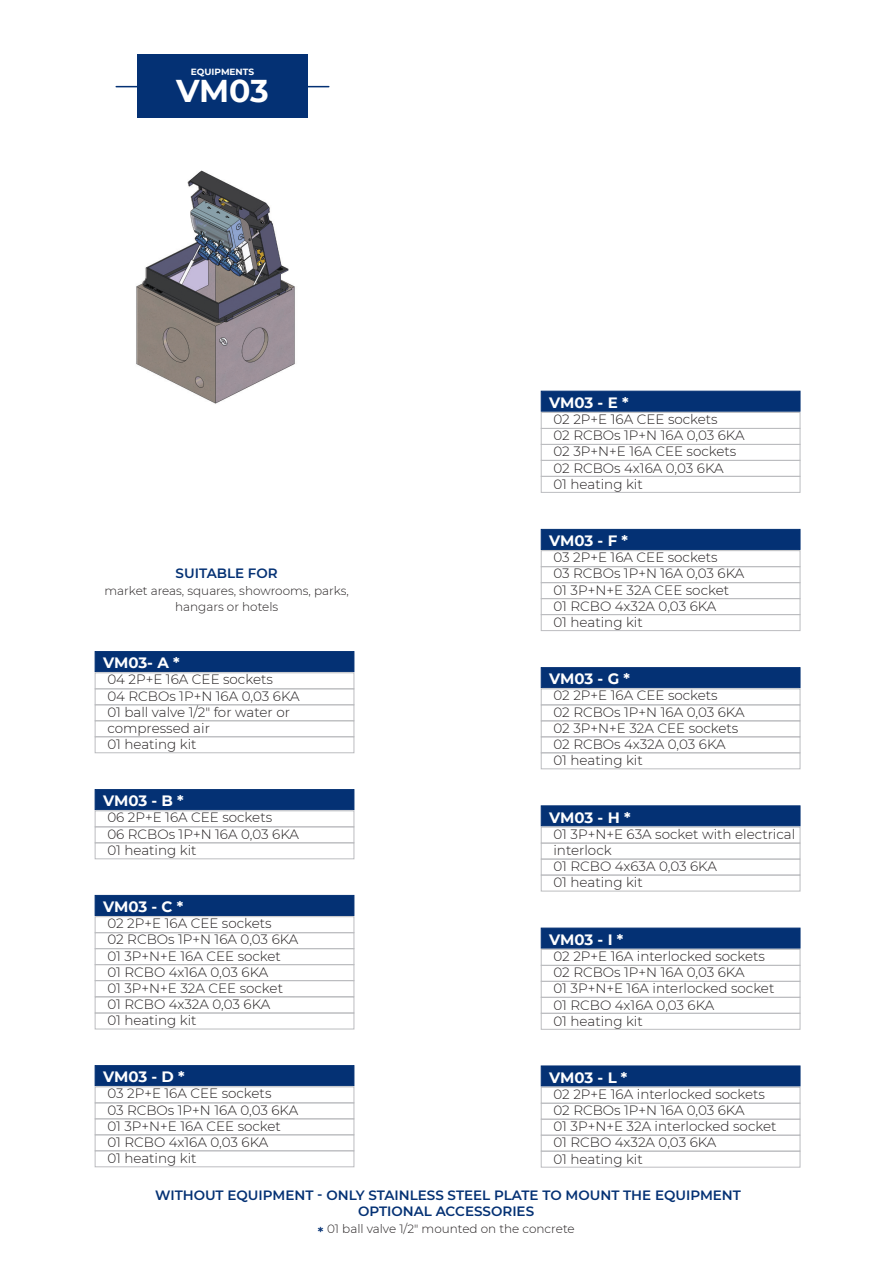
<style>
.page{position:relative;width:893px;height:1263px;background:#fff}
.page>*{position:absolute;margin:0;border:0;box-sizing:border-box;transform-origin:0 0}
.t1{font:700 31.5px "Montserrat";color:#fff}
.t2{font:700 15px "Montserrat";letter-spacing:-.01em;color:#fff}
.t3{font:300 13.5px/16.2px "Montserrat";color:#231f20}
.t4{font:600 13.5px "Montserrat";color:#043174}
.t5{font:300 12px/16.5px "Montserrat";color:#231f20;text-align:center}
.t6{font:700 9px "Montserrat";color:#fff}
.s1{font-weight:600;font-size:13.5px;color:#043174}
</style>
<div class="page">
<img style="left:136px;top:170px;width:159px;height:234px">
<div style="left:137px;top:54px;width:171px;height:64px;background:#043174"></div>
<hr style="left:116px;top:86px;width:43px;height:1px;background:#043174">
<hr style="left:286px;top:86px;width:43px;height:1px;background:#043174">
<div style="left:95px;top:651px;width:259px;height:21px;background:#043174"></div>
<div style="left:95px;top:789px;width:259px;height:21px;background:#043174;border:1px solid #043174"></div>
<div style="left:95px;top:895px;width:259px;height:21px;background:#043174"></div>
<div style="left:95px;top:1065px;width:259px;height:21px;background:#043174;border:1px solid #043174"></div>
<div style="left:95px;top:673px;width:259px;height:16px;border:1px solid #bcbdc0"></div>
<div style="left:95px;top:811px;width:259px;height:16px;border:1px solid #bcbdc0"></div>
<div style="left:95px;top:916px;width:259px;height:17px;border:1px solid #bcbdc0"></div>
<div style="left:95px;top:1087px;width:259px;height:16px;border:1px solid #bcbdc0"></div>
<div style="left:95px;top:689px;width:259px;height:16px;border:1px solid #bcbdc0"></div>
<div style="left:95px;top:827px;width:259px;height:16px;border:1px solid #bcbdc0"></div>
<div style="left:95px;top:932px;width:259px;height:17px;border:1px solid #bcbdc0"></div>
<div style="left:95px;top:1103px;width:259px;height:16px;border:1px solid #bcbdc0"></div>
<div style="left:95px;top:997px;width:259px;height:16px;border:1px solid #bcbdc0"></div>
<div style="left:95px;top:705px;width:259px;height:16px;border:1px solid #bcbdc0"></div>
<div style="left:95px;top:843px;width:259px;height:16px;border:1px solid #bcbdc0"></div>
<div style="left:95px;top:948px;width:259px;height:17px;border:1px solid #bcbdc0"></div>
<div style="left:95px;top:1118px;width:259px;height:17px;border:1px solid #bcbdc0"></div>
<div style="left:95px;top:1013px;width:259px;height:16px;border:1px solid #bcbdc0"></div>
<div style="left:95px;top:720px;width:259px;height:17px;border:1px solid #bcbdc0"></div>
<div style="left:95px;top:964px;width:259px;height:17px;border:1px solid #bcbdc0"></div>
<div style="left:95px;top:1134px;width:259px;height:17px;border:1px solid #bcbdc0"></div>
<div style="left:95px;top:736px;width:259px;height:17px;border:1px solid #bcbdc0"></div>
<div style="left:95px;top:980px;width:259px;height:17px;border:1px solid #bcbdc0"></div>
<div style="left:95px;top:1150px;width:259px;height:17px;border:1px solid #bcbdc0"></div>
<div style="left:541px;top:391px;width:259px;height:20px;background:#043174;border:1px solid #043174"></div>
<div style="left:541px;top:529px;width:259px;height:21px;background:#043174"></div>
<div style="left:541px;top:667px;width:259px;height:21px;background:#043174;border:1px solid #043174"></div>
<div style="left:541px;top:806px;width:259px;height:20px;background:#043174"></div>
<div style="left:541px;top:928px;width:259px;height:20px;background:#043174"></div>
<div style="left:541px;top:1066px;width:259px;height:20px;background:#043174"></div>
<div style="left:541px;top:412px;width:259px;height:17px;border:1px solid #bcbdc0"></div>
<div style="left:541px;top:550px;width:259px;height:17px;border:1px solid #bcbdc0"></div>
<div style="left:541px;top:689px;width:259px;height:16px;border:1px solid #bcbdc0"></div>
<div style="left:541px;top:827px;width:259px;height:16px;border:1px solid #bcbdc0"></div>
<div style="left:541px;top:949px;width:259px;height:16px;border:1px solid #bcbdc0"></div>
<div style="left:541px;top:1087px;width:259px;height:16px;border:1px solid #bcbdc0"></div>
<div style="left:541px;top:428px;width:259px;height:17px;border:1px solid #bcbdc0"></div>
<div style="left:541px;top:566px;width:259px;height:17px;border:1px solid #bcbdc0"></div>
<div style="left:541px;top:705px;width:259px;height:16px;border:1px solid #bcbdc0"></div>
<div style="left:541px;top:843px;width:259px;height:16px;border:1px solid #bcbdc0"></div>
<div style="left:541px;top:965px;width:259px;height:16px;border:1px solid #bcbdc0"></div>
<div style="left:541px;top:1103px;width:259px;height:16px;border:1px solid #bcbdc0"></div>
<div style="left:541px;top:444px;width:259px;height:17px;border:1px solid #bcbdc0"></div>
<div style="left:541px;top:582px;width:259px;height:17px;border:1px solid #bcbdc0"></div>
<div style="left:541px;top:721px;width:259px;height:16px;border:1px solid #bcbdc0"></div>
<div style="left:541px;top:859px;width:259px;height:16px;border:1px solid #bcbdc0"></div>
<div style="left:541px;top:981px;width:259px;height:16px;border:1px solid #bcbdc0"></div>
<div style="left:541px;top:1119px;width:259px;height:16px;border:1px solid #bcbdc0"></div>
<div style="left:541px;top:460px;width:259px;height:17px;border:1px solid #bcbdc0"></div>
<div style="left:541px;top:598px;width:259px;height:17px;border:1px solid #bcbdc0"></div>
<div style="left:541px;top:737px;width:259px;height:16px;border:1px solid #bcbdc0"></div>
<div style="left:541px;top:875px;width:259px;height:16px;border:1px solid #bcbdc0"></div>
<div style="left:541px;top:997px;width:259px;height:16px;border:1px solid #bcbdc0"></div>
<div style="left:541px;top:1135px;width:259px;height:16px;border:1px solid #bcbdc0"></div>
<div style="left:541px;top:476px;width:259px;height:17px;border:1px solid #bcbdc0"></div>
<div style="left:541px;top:614px;width:259px;height:17px;border:1px solid #bcbdc0"></div>
<div style="left:541px;top:753px;width:259px;height:16px;border:1px solid #bcbdc0"></div>
<div style="left:541px;top:1013px;width:259px;height:16px;border:1px solid #bcbdc0"></div>
<div style="left:541px;top:1151px;width:259px;height:16px;border:1px solid #bcbdc0"></div>
<p class="t6" style="left:191px;top:66px;width:65px">EQUIPMENTS</p>
<p class="t1" style="left:176px;top:68px;width:94px">VM03</p>
<p class="t4" style="left:176px;top:564px;width:104px">SUITABLE FOR</p>
<p class="t5" style="left:104px;top:582px;width:246px">market areas, squares, showrooms, parks, hangars or hotels</p>
<p class="t2" style="left:103px;top:652px;width:78px">VM03- A *</p>
<p class="t3" style="left:107px;top:671px;width:167px">04 2P+E 16A CEE sockets</p>
<p class="t3" style="left:107px;top:687px;width:194px">04 RCBOs 1P+N 16A 0,03 6KA</p>
<p class="t3" style="left:107px;top:703px;width:184px">01 ball valve 1/2" for water or compressed air</p>
<p class="t3" style="left:107px;top:736px;width:91px">01 heating kit</p>
<p class="t2" style="left:103px;top:790px;width:82px">VM03 - B *</p>
<p class="t3" style="left:107px;top:809px;width:166px">06 2P+E 16A CEE sockets</p>
<p class="t3" style="left:107px;top:825px;width:193px">06 RCBOs 1P+N 16A 0,03 6KA</p>
<p class="t3" style="left:107px;top:841px;width:91px">01 heating kit</p>
<p class="t2" style="left:103px;top:896px;width:82px">VM03 - C *</p>
<p class="t3" style="left:107px;top:915px;width:166px">02 2P+E 16A CEE sockets</p>
<p class="t3" style="left:107px;top:931px;width:193px">02 RCBOs 1P+N 16A 0,03 6KA</p>
<p class="t3" style="left:107px;top:947px;width:175px">01 3P+N+E 16A CEE socket</p>
<p class="t3" style="left:107px;top:963px;width:162px">01 RCBO 4x16A 0,03 6KA</p>
<p class="t3" style="left:107px;top:980px;width:177px">01 3P+N+E 32A CEE socket</p>
<p class="t3" style="left:107px;top:996px;width:164px">01 RCBO 4x32A 0,03 6KA</p>
<p class="t3" style="left:107px;top:1012px;width:91px">01 heating kit</p>
<p class="t2" style="left:103px;top:1066px;width:83px">VM03 - D *</p>
<p class="t3" style="left:107px;top:1085px;width:166px">03 2P+E 16A CEE sockets</p>
<p class="t3" style="left:107px;top:1101px;width:192px">03 RCBOs 1P+N 16A 0,03 6KA</p>
<p class="t3" style="left:107px;top:1117px;width:175px">01 3P+N+E 16A CEE socket</p>
<p class="t3" style="left:107px;top:1134px;width:162px">01 RCBO 4x16A 0,03 6KA</p>
<p class="t3" style="left:107px;top:1150px;width:91px">01 heating kit</p>
<p class="t2" style="left:549px;top:392px;width:81px">VM03 - E *</p>
<p class="t3" style="left:553px;top:411px;width:166px">02 2P+E 16A CEE sockets</p>
<p class="t3" style="left:553px;top:427px;width:193px">02 RCBOs 1P+N 16A 0,03 6KA</p>
<p class="t3" style="left:553px;top:443px;width:184px">02 3P+N+E 16A CEE sockets</p>
<p class="t3" style="left:553px;top:459px;width:172px">02 RCBOs 4x16A 0,03 6KA</p>
<p class="t3" style="left:553px;top:475px;width:91px">01 heating kit</p>
<p class="t2" style="left:549px;top:530px;width:80px">VM03 - F *</p>
<p class="t3" style="left:553px;top:549px;width:166px">03 2P+E 16A CEE sockets</p>
<p class="t3" style="left:553px;top:565px;width:192px">03 RCBOs 1P+N 16A 0,03 6KA</p>
<p class="t3" style="left:553px;top:581px;width:177px">01 3P+N+E 32A CEE socket</p>
<p class="t3" style="left:553px;top:597px;width:164px">01 RCBO 4x32A 0,03 6KA</p>
<p class="t3" style="left:553px;top:614px;width:91px">01 heating kit</p>
<p class="t2" style="left:549px;top:668px;width:82px">VM03 - G *</p>
<p class="t3" style="left:553px;top:687px;width:166px">02 2P+E 16A CEE sockets</p>
<p class="t3" style="left:553px;top:703px;width:193px">02 RCBOs 1P+N 16A 0,03 6KA</p>
<p class="t3" style="left:553px;top:719px;width:186px">02 3P+N+E 32A CEE sockets</p>
<p class="t3" style="left:553px;top:736px;width:174px">02 RCBOs 4x32A 0,03 6KA</p>
<p class="t3" style="left:553px;top:752px;width:91px">01 heating kit</p>
<p class="t2" style="left:549px;top:806px;width:83px">VM03 - H *</p>
<p class="t3" style="left:553px;top:825px;width:243px">01 3P+N+E 63A socket with electrical interlock</p>
<p class="t3" style="left:553px;top:858px;width:165px">01 RCBO 4x63A 0,03 6KA</p>
<p class="t3" style="left:553px;top:874px;width:91px">01 heating kit</p>
<p class="t2" style="left:549px;top:928px;width:76px">VM03 - I *</p>
<p class="t3" style="left:553px;top:948px;width:213px">02 2P+E 16A interlocked sockets</p>
<p class="t3" style="left:553px;top:964px;width:193px">02 RCBOs 1P+N 16A 0,03 6KA</p>
<p class="t3" style="left:553px;top:980px;width:222px">01 3P+N+E 16A interlocked socket</p>
<p class="t3" style="left:553px;top:996px;width:162px">01 RCBO 4x16A 0,03 6KA</p>
<p class="t3" style="left:553px;top:1012px;width:91px">01 heating kit</p>
<p class="t2" style="left:549px;top:1066px;width:80px">VM03 - L *</p>
<p class="t3" style="left:553px;top:1085px;width:213px">02 2P+E 16A interlocked sockets</p>
<p class="t3" style="left:553px;top:1102px;width:193px">02 RCBOs 1P+N 16A 0,03 6KA</p>
<p class="t3" style="left:553px;top:1118px;width:225px">01 3P+N+E 32A interlocked socket</p>
<p class="t3" style="left:553px;top:1134px;width:164px">01 RCBO 4x32A 0,03 6KA</p>
<p class="t3" style="left:553px;top:1150px;width:91px">01 heating kit</p>
<p class="t4" style="left:155px;top:1185px;width:587px">WITHOUT EQUIPMENT - ONLY STAINLESS STEEL PLATE TO MOUNT THE EQUIPMENT</p>
<p class="t4" style="left:358px;top:1202px;width:177px">OPTIONAL ACCESSORIES</p>
<p class="t5" style="left:318px;top:1220px;width:258px"><span class="s1">*</span> 01 ball valve 1/2" mounted on the concrete</p>
</div>
